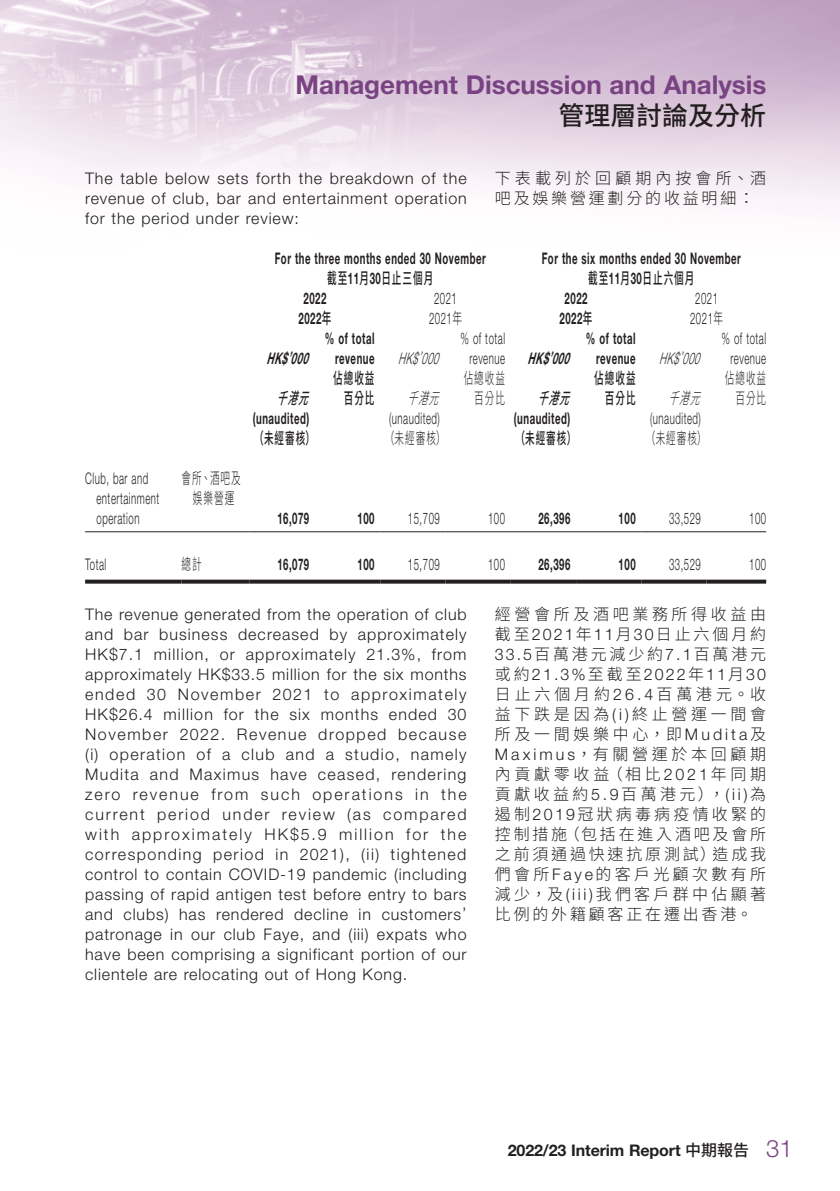
<style>
.page{position:relative;width:840px;height:1191px;background:#fff}
.page>*{position:absolute;margin:0;border:0;box-sizing:border-box;transform-origin:0 0}
.t1{font:700 26px "Helvetica Neue LT Std";color:#794282}
.t2{font:500 26px "Source Han Sans TC";color:#231f20}
.Body_Text{font:300 16px/20px "Helvetica Neue LT Std";letter-spacing:.055em;color:#231f20;text-align:justify}
.C_Body_Text{font:300 16px/20px "Source Han Sans TC";letter-spacing:.175em;color:#231f20}
.Body_Text-2{font:700 16px "Helvetica Neue LT Std";letter-spacing:.055em;color:#231f20;scale:.6 1}
.Body_Text-3{font:300 16px/20px "Helvetica Neue LT Std";letter-spacing:.055em;color:#231f20;scale:.6 1}
.Body_Text-4{font:500 16px "Source Han Sans TC";letter-spacing:.105em;color:#231f20;scale:.6 1}
.Body_Text-5{font:300 16px/20px "Source Han Sans TC";letter-spacing:.105em;color:#231f20;text-align:center;scale:.6 1}
.Body_Text-6{font:700 16px "Helvetica Neue LT Std";letter-spacing:-.005em;color:#231f20}
.Body_Text-7{font:italic 700 16px "Helvetica Neue LT Std";color:#231f20;scale:.6 1}
.Body_Text-8{font:italic 300 16px "Helvetica Neue LT Std";color:#231f20;scale:.6 1}
.Body_Text-9{font:italic 500 16px "Source Han Sans TC";color:#231f20;scale:.6 1}
.Body_Text-10{font:italic 300 16px "Source Han Sans TC";color:#231f20;scale:.6 1}
.s1{font-family:"Helvetica Neue LT Std";font-weight:700}
.s2{font-family:"Source Han Sans TC";font-weight:500}
.s3{font-family:"Source Han Sans TC"}
.s4{font-family:"Helvetica Neue LT Std"}
.s5{font-weight:300;font-size:24px;color:#794282}
</style>
<div class="page">
<img style="left:0;top:0;width:839px;height:208px">
<hr style="left:85px;top:531px;width:96px;height:1px;background:#231f20">
<hr style="left:181px;top:531px;width:68px;height:1px;background:#231f20">
<hr style="left:249px;top:531px;width:66px;height:1px;background:#231f20">
<hr style="left:315px;top:531px;width:65px;height:1px;background:#231f20">
<hr style="left:380px;top:531px;width:65px;height:1px;background:#231f20">
<hr style="left:445px;top:531px;width:65px;height:1px;background:#231f20">
<hr style="left:510px;top:531px;width:65px;height:1px;background:#231f20">
<hr style="left:575px;top:531px;width:66px;height:1px;background:#231f20">
<hr style="left:641px;top:531px;width:65px;height:1px;background:#231f20">
<hr style="left:706px;top:531px;width:59px;height:1px;background:#231f20">
<svg style="left:85px;top:579px;width:96px;height:4px"></svg>
<svg style="left:181px;top:579px;width:68px;height:4px"></svg>
<svg style="left:249px;top:579px;width:66px;height:4px"></svg>
<svg style="left:315px;top:579px;width:65px;height:4px"></svg>
<svg style="left:380px;top:579px;width:65px;height:4px"></svg>
<svg style="left:445px;top:579px;width:65px;height:4px"></svg>
<svg style="left:510px;top:579px;width:65px;height:4px"></svg>
<svg style="left:575px;top:579px;width:66px;height:4px"></svg>
<svg style="left:641px;top:579px;width:65px;height:4px"></svg>
<svg style="left:706px;top:579px;width:59px;height:4px"></svg>
<h1 class="t1" style="left:295px;top:69px;width:472px">Management Discussion and Analysis</h1>
<h1 class="t2" style="left:558px;top:101px;width:209px">管理層討論及分析</h1>
<p class="C_Body_Text" style="left:494px;top:169px;width:273px">下表載列於回顧期內按會所、酒吧及娛樂營運劃分的收益明細：</p>
<p class="Body_Text" style="left:85px;top:168px;width:383px">The table below sets forth the breakdown of the revenue of club, bar and entertainment operation for the period under review:</p>
<p class="Body_Text-2" style="left:274px;top:249px;width:353px">For the three months ended 30 November</p>
<p class="Body_Text-2" style="left:541px;top:249px;width:333px">For the six months ended 30 November</p>
<p class="Body_Text-4" style="left:327px;top:269px;width:178px">截至<span class="s1">11</span>月<span class="s1">30</span>日止三個月</p>
<p class="Body_Text-4" style="left:588px;top:269px;width:178px">截至<span class="s1">11</span>月<span class="s1">30</span>日止六個月</p>
<p class="Body_Text-2" style="left:303px;top:289px;width:40px">2022</p>
<p class="Body_Text-3" style="left:434px;top:288px;width:40px">2021</p>
<p class="Body_Text-2" style="left:564px;top:289px;width:40px">2022</p>
<p class="Body_Text-3" style="left:694px;top:288px;width:40px">2021</p>
<p class="Body_Text-2" style="left:298px;top:309px;width:56px">2022<span class="s2">年</span></p>
<p class="Body_Text-3" style="left:429px;top:308px;width:56px">2021<span class="s3">年</span></p>
<p class="Body_Text-2" style="left:559px;top:309px;width:56px">2022<span class="s2">年</span></p>
<p class="Body_Text-3" style="left:689px;top:308px;width:56px">2021<span class="s3">年</span></p>
<p class="Body_Text-7" style="left:266px;top:349px;width:79px">HK$’000</p>
<p class="Body_Text-3" style="left:460px;top:328px;width:76px">% of total</p>
<p class="Body_Text-3" style="left:469px;top:348px;width:61px">revenue</p>
<p class="Body_Text-7" style="left:527px;top:349px;width:79px">HK$’000</p>
<p class="Body_Text-3" style="left:721px;top:328px;width:76px">% of total</p>
<p class="Body_Text-3" style="left:730px;top:348px;width:61px">revenue</p>
<p class="Body_Text-2" style="left:324px;top:329px;width:84px">% of total</p>
<p class="Body_Text-2" style="left:335px;top:349px;width:67px">revenue</p>
<p class="Body_Text-8" style="left:398px;top:349px;width:77px">HK$’000</p>
<p class="Body_Text-2" style="left:585px;top:329px;width:84px">% of total</p>
<p class="Body_Text-2" style="left:595px;top:349px;width:67px">revenue</p>
<p class="Body_Text-8" style="left:658px;top:349px;width:77px">HK$’000</p>
<p class="Body_Text-3" style="left:96px;top:468px;width:106px;text-indent:-11px">Club, bar and entertainment operation</p>
<p class="Body_Text-5" style="left:181px;top:469px;width:100px">會所、酒吧及娛樂營運</p>
<p class="Body_Text-9" style="left:277px;top:389px;width:73px">千港元</p>
<p class="Body_Text-4" style="left:333px;top:369px;width:70px">佔總收益</p>
<p class="Body_Text-4" style="left:343px;top:389px;width:53px">百分比</p>
<p class="Body_Text-10" style="left:407px;top:389px;width:73px">千港元</p>
<p class="Body_Text-5" style="left:463px;top:369px;width:70px">佔總收益</p>
<p class="Body_Text-5" style="left:474px;top:389px;width:53px">百分比</p>
<p class="Body_Text-9" style="left:537px;top:389px;width:73px">千港元</p>
<p class="Body_Text-4" style="left:594px;top:369px;width:70px">佔總收益</p>
<p class="Body_Text-4" style="left:604px;top:389px;width:53px">百分比</p>
<p class="Body_Text-10" style="left:668px;top:389px;width:73px">千港元</p>
<p class="Body_Text-2" style="left:253px;top:409px;width:96px">(unaudited)</p>
<p class="Body_Text-3" style="left:389px;top:408px;width:86px">(unaudited)</p>
<p class="Body_Text-2" style="left:513px;top:409px;width:96px">(unaudited)</p>
<p class="Body_Text-3" style="left:649px;top:408px;width:86px">(unaudited)</p>
<p class="Body_Text-4" style="left:254px;top:429px;width:103px">（未經審核）</p>
<p class="Body_Text-5" style="left:384px;top:429px;width:103px">（未經審核）</p>
<p class="Body_Text-4" style="left:515px;top:429px;width:103px">（未經審核）</p>
<p class="Body_Text-5" style="left:645px;top:429px;width:103px">（未經審核）</p>
<p class="Body_Text-5" style="left:724px;top:369px;width:70px">佔總收益</p>
<p class="Body_Text-5" style="left:735px;top:389px;width:53px">百分比</p>
<p class="Body_Text-2" style="left:277px;top:509px;width:55px">16,079</p>
<p class="Body_Text-2" style="left:357px;top:509px;width:30px">100</p>
<p class="Body_Text-3" style="left:407px;top:508px;width:55px">15,709</p>
<p class="Body_Text-3" style="left:488px;top:508px;width:30px">100</p>
<p class="Body_Text-2" style="left:538px;top:509px;width:55px">26,396</p>
<p class="Body_Text-2" style="left:618px;top:509px;width:30px">100</p>
<p class="Body_Text-3" style="left:668px;top:508px;width:55px">33,529</p>
<p class="Body_Text-3" style="left:748px;top:508px;width:30px">100</p>
<p class="Body_Text-3" style="left:85px;top:554px;width:37px">Total</p>
<p class="Body_Text-5" style="left:181px;top:555px;width:35px">總計</p>
<p class="Body_Text-2" style="left:277px;top:555px;width:55px">16,079</p>
<p class="Body_Text-2" style="left:357px;top:555px;width:30px">100</p>
<p class="Body_Text-3" style="left:407px;top:554px;width:55px">15,709</p>
<p class="Body_Text-3" style="left:488px;top:554px;width:30px">100</p>
<p class="Body_Text-2" style="left:538px;top:555px;width:55px">26,396</p>
<p class="Body_Text-2" style="left:618px;top:555px;width:30px">100</p>
<p class="Body_Text-3" style="left:668px;top:554px;width:55px">33,529</p>
<p class="Body_Text-3" style="left:748px;top:554px;width:30px">100</p>
<p class="Body_Text" style="left:85px;top:604px;width:383px">The revenue generated from the operation of club and bar business decreased by approximately HK$7.1 million, or approximately 21.3%, from approximately HK$33.5 million for the six months ended 30 November 2021 to approximately HK$26.4 million for the six months ended 30<br>November 2022. Revenue dropped because (i) operation of a club and a studio, namely Mudita and Maximus have ceased, rendering zero revenue from such operations in the current period under review (as compared with approximately HK$5.9 million for the corresponding period in 2021), (ii) tightened control to contain COVID-19 pandemic (including passing of rapid antigen test before entry to bars and clubs) has rendered decline in customers’ patronage in our club Faye, and (iii) expats who have been comprising a significant portion of our clientele are relocating out of Hong Kong.</p>
<p class="C_Body_Text" style="left:494px;top:604px;width:273px;text-align:justify">經營會所及酒吧業務所得收益由截至<span class="s4">2021</span>年<span class="s4">11</span>月<span class="s4">30</span>日止六個月約<span class="s4">33.5</span>百萬港元減少約<span class="s4">7.1</span>百萬港元或約<span class="s4">21.3%</span>至截至<span class="s4">2022</span>年<span class="s4">11</span>月<span class="s4">30</span>日止六個月約<span class="s4">26.4</span>百萬港元。收益下跌是因為<span class="s4">(i)</span>終止營運一間會所及一間娛樂中心，即<span class="s4">Mudita</span>及<span class="s4">Maximus</span>，有關營運於本回顧期內貢獻零收益（相比<span class="s4">2021</span>年同期貢獻收益約<span class="s4">5.9</span>百萬港元），<span class="s4">(ii)</span>為遏制<span class="s4">2019</span>冠狀病毒病疫情收緊的控制措施（包括在進入酒吧及會所之前須通過快速抗原測試）造成我們會所<span class="s4">Faye</span>的客戶光顧次數有所減少，及<span class="s4">(iii)</span>我們客戶群中佔顯著比例的外籍顧客正在遷出香港。</p>
<p class="Body_Text-6" style="left:507px;top:1139px;width:286px">2022/23 Interim Report <span class="s2">中期報告</span> <span class="s5">31</span></p>
</div>
